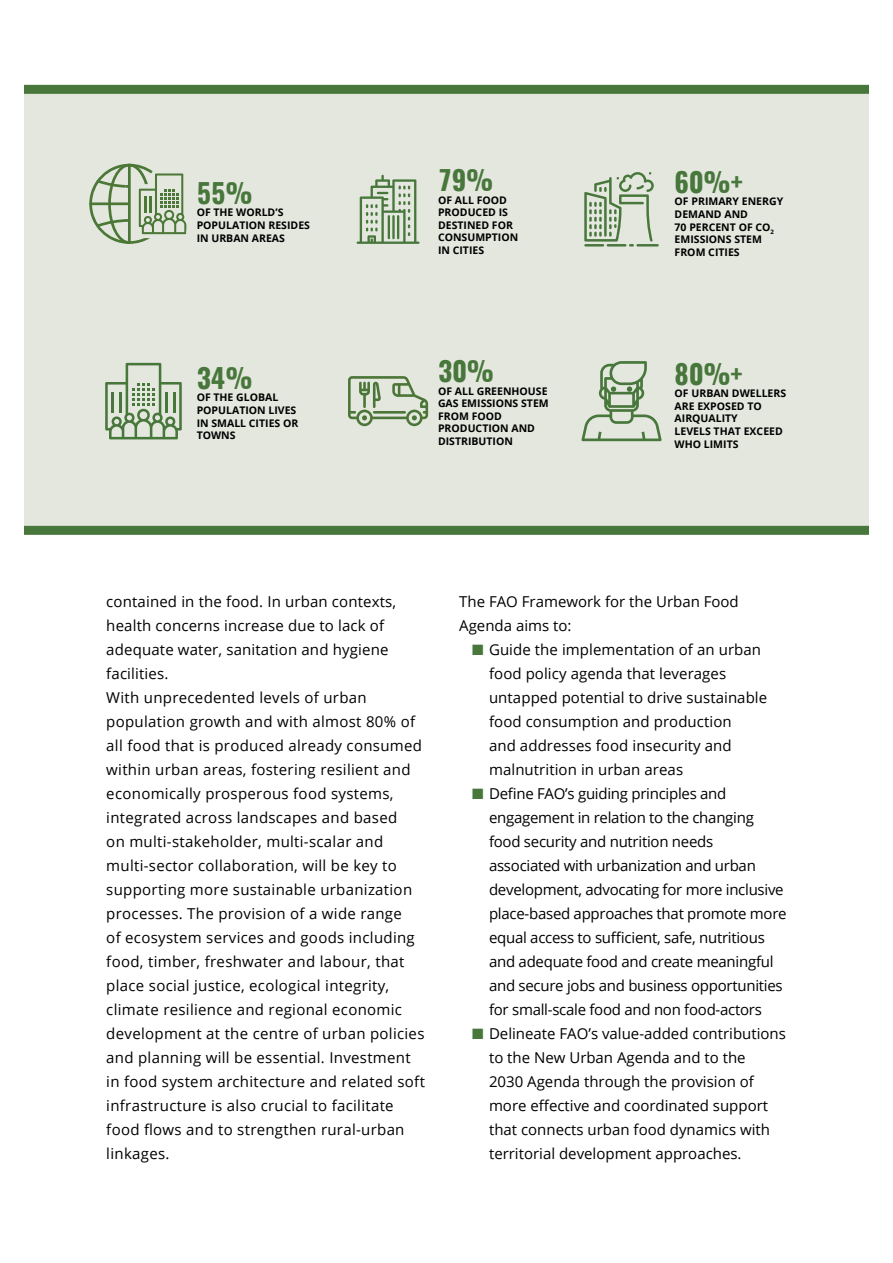
<style>
.page{position:relative;width:893px;height:1263px;background:#fff}
.page>*{position:absolute;margin:0;border:0;box-sizing:border-box;transform-origin:0 0}
.t1{font:700 27px "Oswald";color:#48773c}
.t2{font:15px/24px "Open Sans";letter-spacing:.01em;color:#000}
.t3{font:15px/24px "Open Sans";letter-spacing:-.02em;color:#000}
.t4{font:700 10.5px/12.6px "Open Sans";color:#000}
.s1{color:#48773c}
</style>
<div class="page">
<div style="left:0;top:85px;width:893px;height:445px;background:#e4e7de"></div>
<div style="left:0;top:526px;width:893px;height:9px;background:#48773c"></div>
<div style="left:0;top:85px;width:893px;height:9px;background:#48773c"></div>
<div style="left:0;top:0;width:893px;height:1260px;border:24px solid #fff"></div>
<svg style="left:892px;top:0;width:1px;height:1260px"></svg>
<svg style="left:581px;top:361px;width:81px;height:80px"></svg>
<svg style="left:105px;top:363px;width:77px;height:76px"></svg>
<hr style="left:165px;top:392px;width:3px;height:21px;background:#48773c">
<hr style="left:173px;top:392px;width:2px;height:21px;background:#48773c">
<hr style="left:112px;top:392px;width:2px;height:21px;background:#48773c">
<hr style="left:119px;top:392px;width:3px;height:21px;background:#48773c">
<svg style="left:357px;top:175px;width:62px;height:69px"></svg>
<hr style="left:636px;top:244px;width:23px;height:3px;background:#48773c">
<svg style="left:584px;top:172px;width:70px;height:75px"></svg>
<svg style="left:348px;top:376px;width:80px;height:50px"></svg>
<svg style="left:89px;top:164px;width:98px;height:80px"></svg>
<h1 class="t1" style="left:197px;top:179px;width:57px">55%</h1>
<p class="t4" style="left:197px;top:206px;width:115px">OF THE WORLD’S<br>POPULATION RESIDES<br>IN URBAN AREAS</p>
<h1 class="t1" style="left:197px;top:364px;width:57px">34%</h1>
<p class="t4" style="left:197px;top:391px;width:103px">OF THE GLOBAL<br>POPULATION LIVES<br>IN SMALL CITIES OR<br>TOWNS</p>
<h1 class="t1" style="left:438px;top:166px;width:57px">79%</h1>
<p class="t4" style="left:438px;top:193px;width:82px">OF ALL FOOD<br>PRODUCED IS<br>DESTINED FOR<br>CONSUMPTION<br>IN CITIES</p>
<h1 class="t1" style="left:438px;top:357px;width:57px">30%</h1>
<p class="t4" style="left:438px;top:384px;width:112px">OF ALL GREENHOUSE<br>GAS EMISSIONS STEM<br>FROM FOOD<br>PRODUCTION AND<br>DISTRIBUTION</p>
<h1 class="t1" style="left:675px;top:168px;width:70px">60%+</h1>
<p class="t4" style="left:675px;top:195px;width:110px">OF PRIMARY ENERGY<br>DEMAND AND<br>70 PERCENT OF CO<sub>2<br></sub>EMISSIONS STEM<br>FROM CITIES</p>
<h1 class="t1" style="left:675px;top:359px;width:70px">80%+</h1>
<p class="t4" style="left:675px;top:387px;width:113px">OF URBAN DWELLERS<br>ARE EXPOSED TO<br>AIRQUALITY<br>LEVELS THAT EXCEED<br>WHO LIMITS</p>
<p class="t2" style="left:106px;top:589px;width:320px">contained in the food. In urban contexts, health concerns increase due to lack of adequate water, sanitation and hygiene facilities.<br>With unprecedented levels of urban population growth and with almost 80% of all food that is produced already consumed within urban areas, fostering resilient and economically prosperous food systems, integrated across landscapes and based<br>on multi-stakeholder, multi-scalar and multi-sector collaboration, will be key to supporting more sustainable urbanization processes. The provision of a wide range<br>of ecosystem services and goods including food, timber, freshwater and labour, that place social justice, ecological integrity, climate resilience and regional economic development at the centre of urban policies and planning will be essential. Investment in food system architecture and related soft infrastructure is also crucial to facilitate food flows and to strengthen rural-urban linkages.</p>
<p class="t2" style="left:459px;top:589px;width:281px">The FAO Framework for the Urban Food<br>Agenda aims to:</p>
<p class="t2" style="left:489px;top:637px;width:280px;text-indent:-17px"><span class="s1">■</span> Guide the implementation of an urban food policy agenda that leverages untapped potential to drive sustainable food consumption and production<br>and addresses food insecurity and malnutrition in urban areas</p>
<p class="t3" style="left:489px;top:781px;width:299px;text-indent:-17px"><span class="s1">■</span> Define FAO’s guiding principles and engagement in relation to the changing food security and nutrition needs associated with urbanization and urban development, advocating for more inclusive place-based approaches that promote more equal access to sufficient, safe, nutritious and adequate food and create meaningful and secure jobs and business opportunities for small-scale food and non food-actors</p>
<p class="t2" style="left:489px;top:1021px;width:298px;text-indent:-17px"><span class="s1">■</span> Delineate FAO’s value-added contributions to the New Urban Agenda and to the<br>2030 Agenda through the provision of more effective and coordinated support that connects urban food dynamics with territorial development approaches.</p>
</div>
